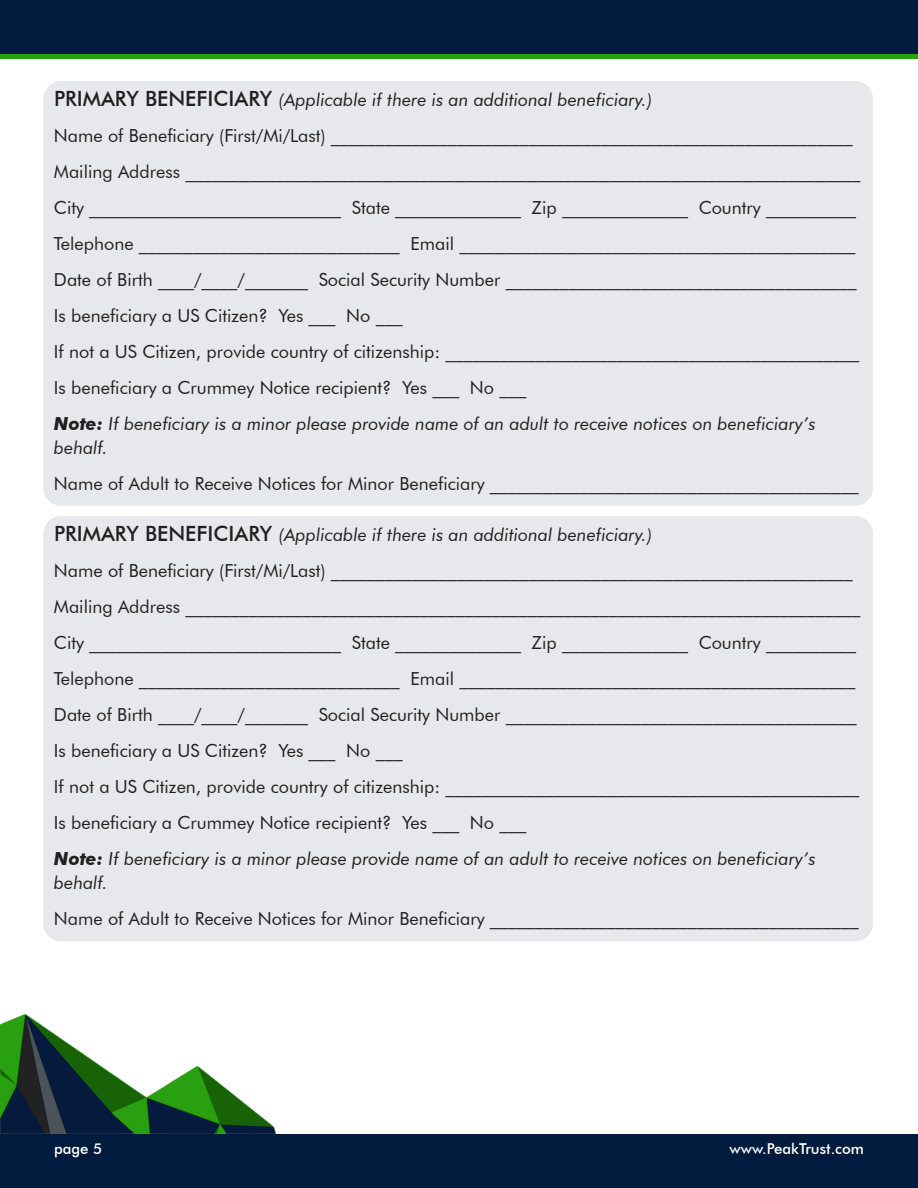
<style>
.page{position:relative;width:918px;height:1188px;background:#fff}
.page>*{position:absolute;margin:0;border:0;box-sizing:border-box;transform-origin:0 0}
.Peak_Body{font:18px "Futura BT";color:#231f20}
.Peak_Body-2{font:italic 18px/24px "Futura BT";color:#231f20}
.t1{font:500 15px "Futura BT";color:#fff}
.s1{font-weight:500;font-style:normal;font-size:21px}
.s2{font-weight:700}
</style>
<div class="page">
<img style="left:0;top:1014px;width:275px;height:120px">
<div style="left:0;top:1134px;width:918px;height:54px;background:#001b3e"></div>
<div style="left:0;top:0;width:918px;height:54px;background:#001b3e"></div>
<hr style="left:0;top:54px;width:918px;height:4px;background:#29a010">
<div style="left:43px;top:516px;width:830px;height:425px;background:#e7e8ec;border-radius:18px"></div>
<div style="left:43px;top:81px;width:830px;height:425px;background:#e7e8ec;border-radius:18px"></div>
<p class="Peak_Body-2" style="left:54px;top:87px;width:600px"><span class="s1">PRIMARY BENEFICIARY</span> (Applicable if there is an additional beneficiary.)</p>
<p class="Peak_Body" style="left:54px;top:125px;width:800px">Name of Beneficiary (First/Mi/Last) __________________________________________________________</p>
<p class="Peak_Body" style="left:54px;top:161px;width:808px">Mailing Address ___________________________________________________________________________</p>
<p class="Peak_Body" style="left:54px;top:197px;width:804px">City ____________________________ State ______________ Zip ______________ Country __________</p>
<p class="Peak_Body" style="left:54px;top:233px;width:803px">Telephone _____________________________ Email ____________________________________________</p>
<p class="Peak_Body" style="left:54px;top:269px;width:804px">Date of Birth ____/____/_______ Social Security Number _______________________________________</p>
<p class="Peak_Body" style="left:54px;top:305px;width:350px">Is beneficiary a US Citizen? Yes ___ No ___</p>
<p class="Peak_Body" style="left:54px;top:341px;width:807px">If not a US Citizen, provide country of citizenship: ______________________________________________</p>
<p class="Peak_Body" style="left:54px;top:377px;width:474px">Is beneficiary a Crummey Notice recipient? Yes ___ No ___</p>
<p class="Peak_Body-2" style="left:54px;top:411px;width:764px"><span class="s2">Note:</span> If beneficiary is a minor please provide name of an adult to receive notices on beneficiary’s behalf.</p>
<p class="Peak_Body" style="left:54px;top:473px;width:806px">Name of Adult to Receive Notices for Minor Beneficiary _________________________________________</p>
<p class="Peak_Body-2" style="left:54px;top:522px;width:600px"><span class="s1">PRIMARY BENEFICIARY</span> (Applicable if there is an additional beneficiary.)</p>
<p class="Peak_Body" style="left:54px;top:560px;width:800px">Name of Beneficiary (First/Mi/Last) __________________________________________________________</p>
<p class="Peak_Body" style="left:54px;top:596px;width:808px">Mailing Address ___________________________________________________________________________</p>
<p class="Peak_Body" style="left:54px;top:632px;width:804px">City ____________________________ State ______________ Zip ______________ Country __________</p>
<p class="Peak_Body" style="left:54px;top:668px;width:803px">Telephone _____________________________ Email ____________________________________________</p>
<p class="Peak_Body" style="left:54px;top:704px;width:804px">Date of Birth ____/____/_______ Social Security Number _______________________________________</p>
<p class="Peak_Body" style="left:54px;top:740px;width:350px">Is beneficiary a US Citizen? Yes ___ No ___</p>
<p class="Peak_Body" style="left:54px;top:776px;width:807px">If not a US Citizen, provide country of citizenship: ______________________________________________</p>
<p class="Peak_Body" style="left:54px;top:812px;width:474px">Is beneficiary a Crummey Notice recipient? Yes ___ No ___</p>
<p class="Peak_Body-2" style="left:54px;top:846px;width:764px"><span class="s2">Note:</span> If beneficiary is a minor please provide name of an adult to receive notices on beneficiary’s behalf.</p>
<p class="Peak_Body" style="left:54px;top:908px;width:806px">Name of Adult to Receive Notices for Minor Beneficiary _________________________________________</p>
<p class="t1" style="left:54px;top:1140px;width:50px">page 5</p>
<p class="t1" style="left:730px;top:1139px;width:136px">www.PeakTrust.com</p>
</div>
